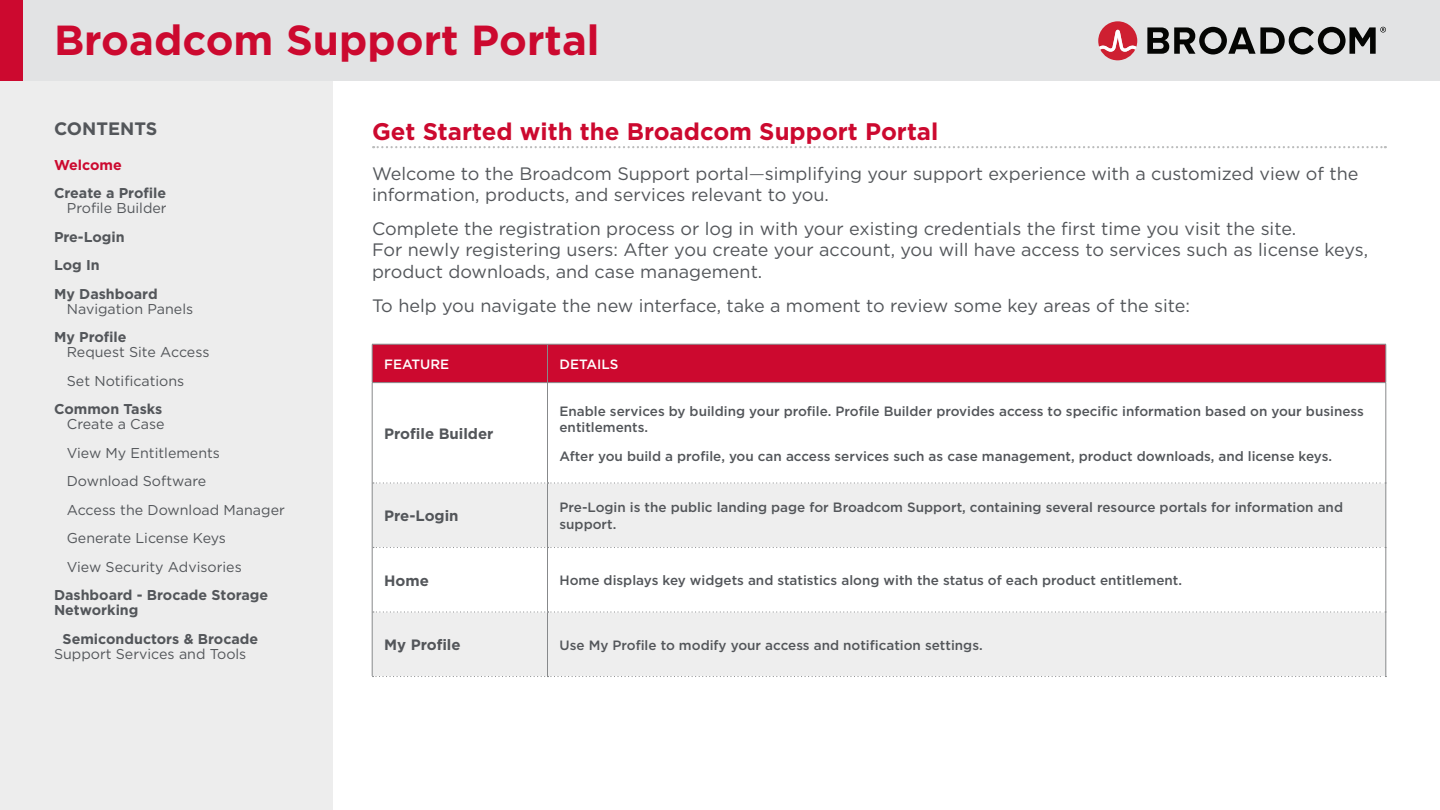
<style>
.page{position:relative;width:1440px;height:810px;background:#fff}
.page>*{position:absolute;margin:0;border:0;box-sizing:border-box;transform-origin:0 0}
.Lead-In_Heading{font:700 42px "Gotham";color:#cc092f}
.Body_Text_Head_16pt_Underline{font:700 24px "Gotham";color:#cc092f}
.Body_Text_12_copy{font:18px/21.6px "Gotham";color:#53565a}
.TOC_HEADER{font:700 18px "Gotham";color:#53565a}
.Body_Text_10{font:700 15px "Gotham";color:#53565a}
.t1{font:14.25px/15px "Gotham";color:#53565a}
.t2{font:700 14.25px/15px "Gotham";color:#53565a;text-align:right}
.t3{font:700 14.25px "Gotham";color:#cc092f}
.Battlecard_Table_Body{font:500 13.5px/16.5px "Gotham";color:#53565a}
.Body_Text_9pt{font:500 13.5px "Gotham";color:#fff}
.s1{font-weight:400}
.s2{font-weight:700}
.s3{font-weight:300}
</style>
<div class="page">
<div style="left:0;top:81px;width:333px;height:729px;background:#ededed"></div>
<div style="left:0;top:0;width:1440px;height:81px;background:#e2e3e4"></div>
<div style="left:0;top:0;width:22px;height:81px;background:#cc092f"></div>
<svg style="left:373px;top:146px;width:1013px;height:2px"></svg>
<div style="left:373px;top:345px;width:1013px;height:37px;background:#cc092f"></div>
<svg style="left:373px;top:484px;width:1013px;height:192px;fill:#eee"></svg>
<hr style="left:372px;top:344px;width:176px;height:1px;background:#87898b">
<hr style="left:372px;top:344px;width:1px;height:38px;background:#87898b">
<hr style="left:548px;top:344px;width:838px;height:1px;background:#87898b">
<hr style="left:547px;top:344px;width:1px;height:38px;background:#87898b">
<hr style="left:1386px;top:344px;width:1px;height:38px;background:#87898b">
<hr style="left:372px;top:382px;width:176px;height:1px;background:#87898b">
<hr style="left:372px;top:383px;width:1px;height:100px;background:#87898b">
<hr style="left:548px;top:382px;width:838px;height:1px;background:#87898b">
<hr style="left:547px;top:383px;width:1px;height:99px;background:#87898b">
<hr style="left:1386px;top:383px;width:1px;height:100px;background:#87898b">
<hr style="left:372px;top:483px;width:1px;height:65px;background:#87898b">
<hr style="left:372px;top:612px;width:1px;height:64px;background:#87898b">
<hr style="left:547px;top:484px;width:1px;height:63px;background:#87898b">
<hr style="left:1386px;top:483px;width:1px;height:65px;background:#87898b">
<hr style="left:547px;top:613px;width:1px;height:63px;background:#87898b">
<hr style="left:1386px;top:612px;width:1px;height:64px;background:#87898b">
<hr style="left:372px;top:548px;width:1px;height:64px;background:#87898b">
<hr style="left:547px;top:548px;width:1px;height:63px;background:#87898b">
<hr style="left:1386px;top:548px;width:1px;height:64px;background:#87898b">
<svg style="left:373px;top:482px;width:1013px;height:2px"></svg>
<svg style="left:373px;top:547px;width:1013px;height:1px"></svg>
<svg style="left:373px;top:611px;width:1013px;height:2px"></svg>
<svg style="left:373px;top:676px;width:1013px;height:1px"></svg>
<svg style="left:1147px;top:27px;width:239px;height:28px"></svg>
<svg style="left:1098px;top:21px;width:39px;height:39px"></svg>
<p class="Lead-In_Heading" style="left:54px;top:12px;width:547px">Broadcom Support Portal</p>
<p class="TOC_HEADER" style="left:54px;top:117px;width:105px">CONTENTS</p>
<p class="t3" style="left:54px;top:155px;width:69px">Welcome</p>
<p class="t2" style="left:54px;top:186px;width:114px">Create a Profile<br><span class="s1">Profile Builder</span></p>
<p class="t2" style="left:54px;top:229px;width:72px">Pre-Login</p>
<p class="t2" style="left:54px;top:258px;width:47px">Log In</p>
<p class="t1" style="left:67px;top:286px;width:128px;text-indent:-13px"><span class="s2">My Dashboard<br></span>Navigation Panels</p>
<p class="t1" style="left:67px;top:329px;width:144px;text-indent:-13px"><span class="s2">My Profile<br></span>Request Site Access</p>
<p class="t1" style="left:67px;top:373px;width:119px">Set Notifications</p>
<p class="t2" style="left:54px;top:402px;width:112px">Common Tasks<br><span class="s1">Create a Case</span></p>
<p class="t1" style="left:67px;top:445px;width:155px">View My Entitlements</p>
<p class="t1" style="left:67px;top:473px;width:141px">Download Software</p>
<p class="t1" style="left:67px;top:502px;width:220px">Access the Download Manager</p>
<p class="t1" style="left:67px;top:530px;width:161px">Generate License Keys</p>
<p class="t1" style="left:67px;top:559px;width:176px">View Security Advisories</p>
<p class="t2" style="left:54px;top:588px;width:216px;text-align:left">Dashboard - Brocade Storage<br>Networking</p>
<p class="t1" style="left:54px;top:631px;width:206px;text-indent:9px"><span class="s2">Semiconductors &amp; Brocade<br></span>Support Services and Tools</p>
<p class="Body_Text_Head_16pt_Underline" style="left:372px;top:116px;width:568px">Get Started with the Broadcom Support Portal</p>
<p class="Body_Text_12_copy" style="left:372px;top:162px;width:988px">Welcome to the Broadcom Support portal<span class="s3">—</span>simplifying your support experience with a customized view of the information, products, and services relevant to you.</p>
<p class="Body_Text_12_copy" style="left:372px;top:217px;width:998px">Complete the registration process or log in with your existing credentials the first time you visit the site.<br>For newly registering users: After you create your account, you will have access to services such as license keys, product downloads, and case management.</p>
<p class="Body_Text_12_copy" style="left:372px;top:294px;width:820px">To help you navigate the new interface, take a moment to review some key areas of the site:</p>
<p class="Body_Text_9pt" style="left:384px;top:355px;width:67px">FEATURE</p>
<p class="Body_Text_9pt" style="left:560px;top:355px;width:61px">DETAILS</p>
<p class="Body_Text_10" style="left:384px;top:424px;width:111px">Profile Builder</p>
<p class="Battlecard_Table_Body" style="left:560px;top:403px;width:806px">Enable services by building your profile. Profile Builder provides access to specific information based on your business entitlements.</p>
<p class="Battlecard_Table_Body" style="left:560px;top:448px;width:774px">After you build a profile, you can access services such as case management, product downloads, and license keys.</p>
<p class="Body_Text_10" style="left:384px;top:506px;width:76px">Pre-Login</p>
<p class="Battlecard_Table_Body" style="left:560px;top:499px;width:785px">Pre-Login is the public landing page for Broadcom Support, containing several resource portals for information and support.</p>
<p class="Body_Text_10" style="left:384px;top:570px;width:46px">Home</p>
<p class="Battlecard_Table_Body" style="left:560px;top:572px;width:624px">Home displays key widgets and statistics along with the status of each product entitlement.</p>
<p class="Body_Text_10" style="left:384px;top:635px;width:78px">My Profile</p>
<p class="Battlecard_Table_Body" style="left:560px;top:636px;width:425px">Use My Profile to modify your access and notification settings.</p>
</div>
